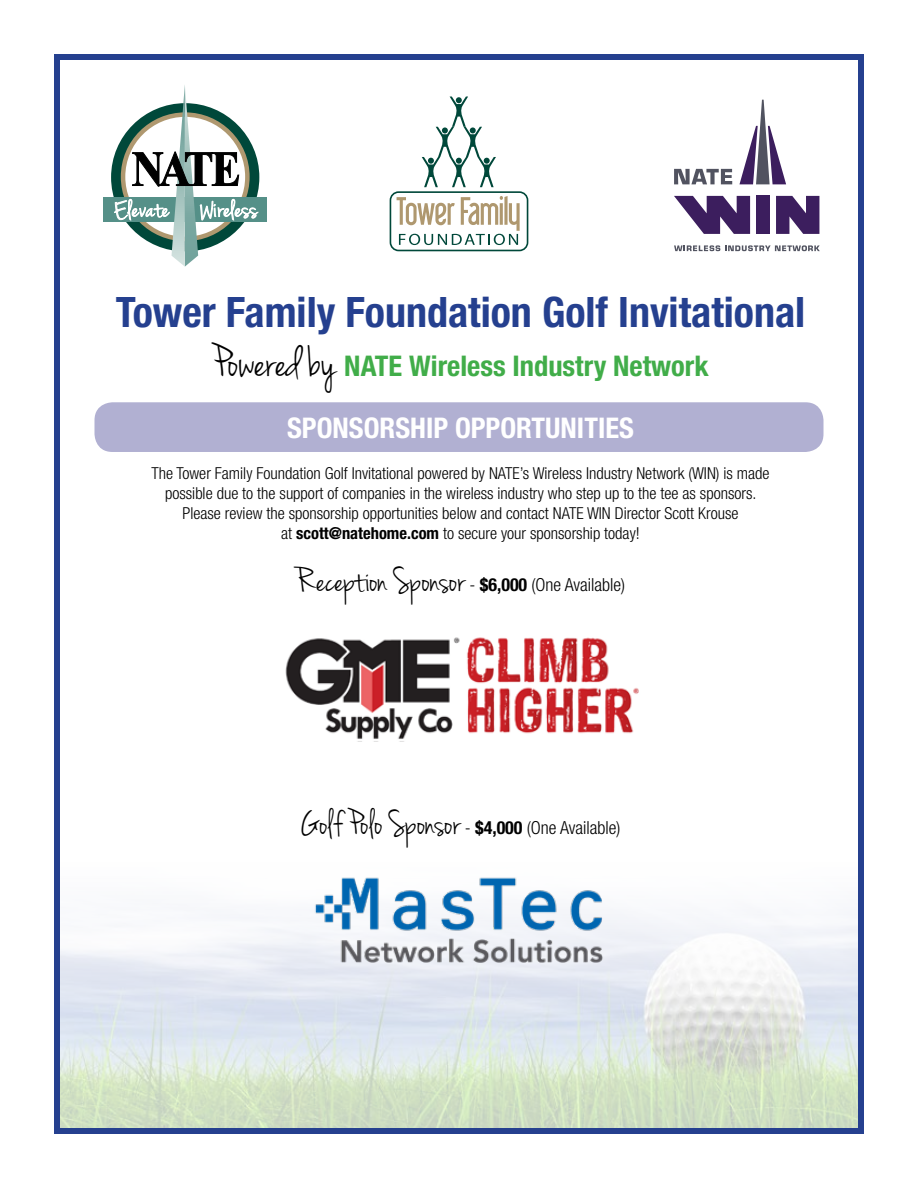
<style>
.page{position:relative;width:918px;height:1188px;background:#fff}
.page>*{position:absolute;margin:0;border:0;box-sizing:border-box;transform-origin:0 0}
.t1{font:700 condensed 42px "Helvetica Neue LT Pro";color:#25408f}
.t2{font:37.5px "Jenna Sue";color:#000}
.t3{font:700 condensed 28.5px/62.4px "Helvetica Neue LT Std";color:#41ad49;text-align:center}
.t4{font:300 condensed 16.5px/19.8px "Helvetica Neue LT Std";color:#000;text-align:center}
.s1{font-family:"Jenna Sue";font-weight:400;font-stretch:normal;font-size:48px;color:#000}
.s2{color:#fff}
.s3{font-weight:700}
.s4{font-family:"Helvetica Neue LT Std";font-weight:300;font-stretch:condensed;font-size:18px}
.s5{font-family:"Helvetica Neue LT Std";font-weight:700;font-stretch:condensed;font-size:18px}
</style>
<div class="page">
<img style="left:61px;top:914px;width:796px;height:213px">
<div style="left:54px;top:54px;width:810px;height:1080px;border:6px solid #25408f"></div>
<div style="left:103px;top:198px;width:163px;height:24px;background:#559088"></div>
<svg style="left:114px;top:85px;width:144px;height:182px"></svg>
<svg style="left:674px;top:169px;width:58px;height:15px"></svg>
<svg style="left:674px;top:245px;width:146px;height:6px"></svg>
<svg style="left:739px;top:100px;width:47px;height:84px"></svg>
<svg style="left:674px;top:196px;width:76px;height:38px"></svg>
<div style="left:756px;top:196px;width:14px;height:38px;background:#3c1e5e"></div>
<svg style="left:776px;top:196px;width:43px;height:38px;background:#593f75"></svg>
<div style="left:390px;top:191px;width:138px;height:60px;border:2px solid #00483a;border-radius:8px"></div>
<svg style="left:397px;top:196px;width:123px;height:49px"></svg>
<svg style="left:422px;top:97px;width:74px;height:90px"></svg>
<div style="left:94px;top:402px;width:730px;height:50px;background:#b1b0d2;border-radius:18px"></div>
<img style="left:285px;top:637px;width:354px;height:102px">
<img style="left:306px;top:877px;width:309px;height:100px">
<h1 class="t1" style="left:116px;top:287px;width:691px">Tower Family Foundation Golf Invitational</h1>
<h3 class="t3" style="left:212px;top:334px;width:498px"><span class="s1">Powered by</span> NATE Wireless Industry Network<br><span class="s2">SPONSORSHIP OPPORTUNITIES</span></h3>
<p class="t4" style="left:151px;top:464px;width:620px">The Tower Family Foundation Golf Invitational powered by NATE’s Wireless Industry Network (WIN) is made possible due to the support of companies in the wireless industry who step up to the tee as sponsors.<br>Please review the sponsorship opportunities below and contact NATE WIN Director Scott Krouse<br>at <span class="s3">scott@natehome.com</span> to secure your sponsorship today!</p>
<h2 class="t2" style="left:296px;top:558px;width:331px">Reception Sponsor <span class="s4">-</span> <span class="s5">$6,000</span> <span class="s4">(One Available)</span></h2>
<h2 class="t2" style="left:300px;top:801px;width:322px">Golf Polo Sponsor <span class="s4">-</span> <span class="s5">$4,000</span> <span class="s4">(One Available)</span></h2>
</div>
